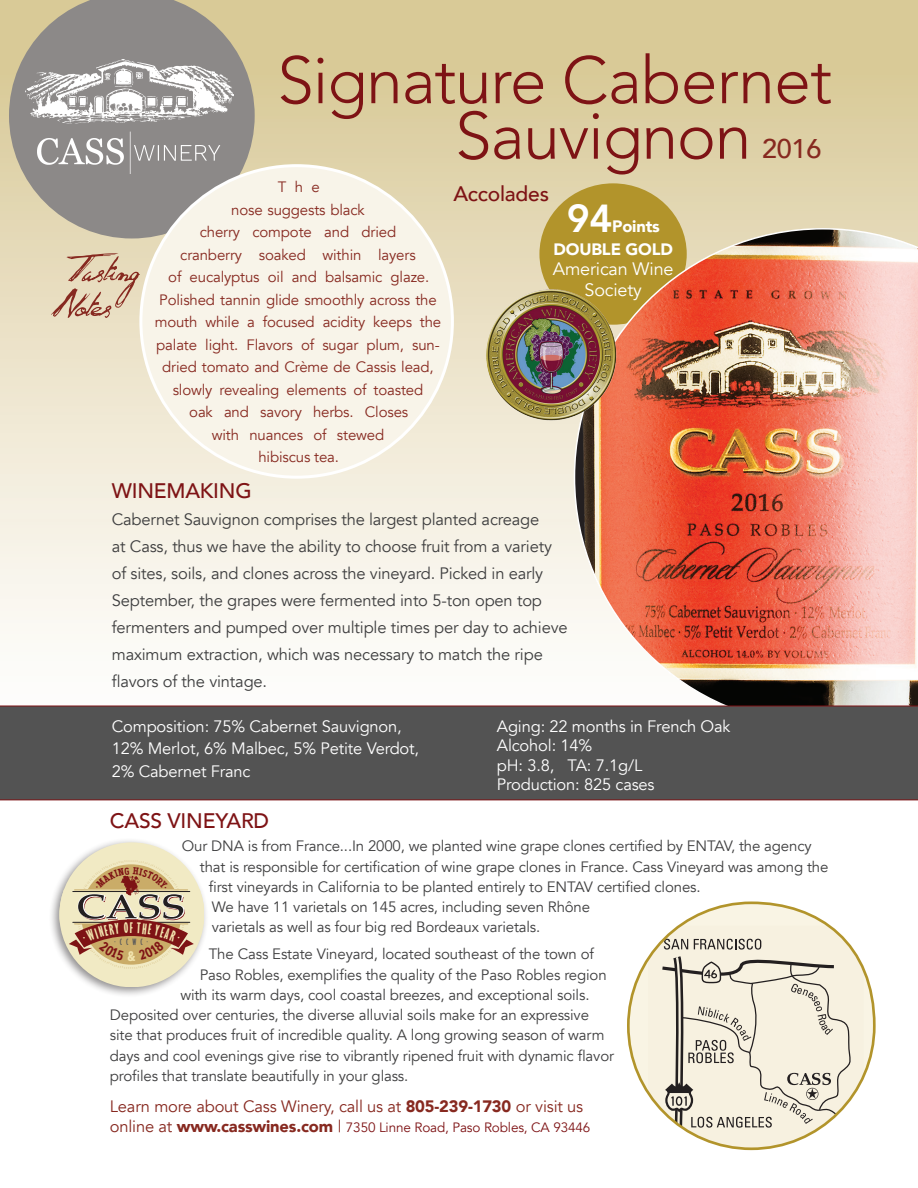
<style>
.page{position:relative;width:918px;height:1188px;background:#fff}
.page>*{position:absolute;margin:0;border:0;box-sizing:border-box;transform-origin:0 0}
.t1{font:300 66px "Avenir";letter-spacing:-.02em;color:#7e1315}
.t2{font:800 39px "Avenir";color:#fff}
.t3{font:500 27px "Avenir";color:#872920}
.t4{font:500 21px "Avenir";letter-spacing:-.01em;color:#7e1315}
.t5{font:18px/20.4px "Avenir";letter-spacing:-.01em;color:#fff;text-align:center}
.t6{font:16.5px/27px "Avenir";letter-spacing:-.01em;color:#3e3e3f}
.t7{font:16.5px "Avenir";letter-spacing:-.01em;color:#fff}
.t8{font:16.5px "Avenir";letter-spacing:-.01em;color:#872920}
.t9{font:900 16.5px "Avenir";letter-spacing:-.01em;color:#fff}
.t10{font:15px "Avenir";letter-spacing:-.01em;color:#3e3e3f}
.taste_note_in_circle{font:15px/22.5px "Avenir";letter-spacing:-.01em;color:#872920;text-align:center}
.t11{font:13.5px "Avenir";letter-spacing:-.01em;color:#7e1315}
.t12{font:700 extra-condensed 13.5px "Gill Sans";color:#f2e5af}
.t13{font:700 extra-condensed 7.95px "Gill Sans";color:#57585a}
.s1{font-weight:900}
.s2{font-size:16.5px;color:#872920}
.s3{font-weight:900;font-size:16.5px;color:#872920}
</style>
<div class="page">
<div style="left:0;top:0;width:918px;height:755px;background:linear-gradient(to bottom,#d7c691,#fff)"></div>
<div style="left:628px;top:903px;width:246px;height:246px;background:#f9f4e4;border-radius:50%"></div>
<svg style="left:648px;top:926px;width:216px;height:223px"></svg>
<svg style="left:659px;top:939px;width:195px;height:196px"></svg>
<svg style="left:9px;top:0;width:246px;height:238px;background:#a39d8f"></svg>
<svg style="left:51px;top:253px;width:89px;height:65px;background:#d6bca2"></svg>
<div style="left:48px;top:837px;width:161px;height:162px;background:#231f20;opacity:.5"></div>
<div style="left:59px;top:842px;width:145px;height:145px;background:#f1eac4;border-radius:72px"></div>
<div style="left:59px;top:890px;width:144px;height:34px;background:#f1eac4"></div>
<img style="left:26px;top:60px;width:207px;height:113px">
<div style="left:141px;top:166px;width:311px;height:311px;background:#f8f4e9;border-radius:50%"></div>
<div style="left:539px;top:183px;width:148px;height:142px;background:#b2942b;border-radius:50%"></div>
<img style="left:574px;top:228px;width:344px;height:478px">
<div style="left:0;top:706px;width:918px;height:94px;background:#535353"></div>
<img style="left:481px;top:287px;width:141px;height:135px">
<svg style="left:69px;top:863px;width:125px;height:106px"></svg>
<p class="t1" style="left:277px;top:41px;width:557px">Signature Cabernet</p>
<p class="t1" style="left:455px;top:97px;width:298px">Sauvignon</p>
<p class="t3" style="left:762px;top:125px;width:61px">2016</p>
<p class="taste_note_in_circle" style="left:155px;top:176px;width:288px">The<br>nose suggests black<br>cherry compote and dried<br>cranberry soaked within layers<br>of eucalyptus oil and balsamic glaze.<br>Polished tannin glide smoothly across the mouth while a focused acidity keeps the palate light. Flavors of sugar plum, sun&shy;dried tomato and Crème de Cassis lead, slowly revealing elements of toasted<br>oak and savory herbs. Closes<br>with nuances of stewed<br>hibiscus tea.</p>
<p class="t4" style="left:453px;top:175px;width:97px">Accolades</p>
<p class="t2" style="left:567px;top:188px;width:47px">94</p>
<p class="t9" style="left:612px;top:212px;width:49px">Points</p>
<p class="t9" style="left:553px;top:235px;width:121px">DOUBLE GOLD</p>
<p class="t5" style="left:553px;top:259px;width:122px">American Wine<br>Society</p>
<p class="t4" style="left:112px;top:473px;width:142px">WINEMAKING</p>
<p class="t6" style="left:112px;top:506px;width:457px">Cabernet Sauvignon comprises the largest planted acreage<br>at Cass, thus we have the ability to choose fruit from a variety of sites, soils, and clones across the vineyard. Picked in early September, the grapes were fermented into 5-ton open top fermenters and pumped over multiple times per day to achieve maximum extraction, which was necessary to match the ripe flavors of the vintage.</p>
<p class="t7" style="left:112px;top:716px;width:292px">Composition: 75% Cabernet Sauvignon,</p>
<p class="t7" style="left:112px;top:738px;width:309px">12% Merlot, 6% Malbec, 5% Petite Verdot,</p>
<p class="t7" style="left:112px;top:761px;width:140px">2% Cabernet Franc</p>
<p class="t7" style="left:497px;top:716px;width:235px">Aging: 22 months in French Oak</p>
<p class="t7" style="left:497px;top:735px;width:97px">Alcohol: 14%</p>
<p class="t7" style="left:497px;top:755px;width:147px">pH: 3.8, TA: 7.1g/L</p>
<p class="t7" style="left:497px;top:774px;width:159px">Production: 825 cases</p>
<h3 class="t4" style="left:110px;top:803px;width:161px">CASS VINEYARD</h3>
<p class="t10" style="left:182px;top:837px;width:631px">Our DNA is from France...In 2000, we planted wine grape clones certified by ENTAV, the agency</p>
<p class="t10" style="left:200px;top:858px;width:630px">that is responsible for certification of wine grape clones in France. Cass Vineyard was among the</p>
<p class="t10" style="left:209px;top:878px;width:493px">first vineyards in California to be planted entirely to ENTAV certified clones.</p>
<p class="t10" style="left:212px;top:898px;width:380px">We have 11 varietals on 145 acres, including seven Rhône</p>
<p class="t10" style="left:212px;top:918px;width:330px">varietals as well as four big red Bordeaux varietals.</p>
<p class="t10" style="left:209px;top:945px;width:387px">The Cass Estate Vineyard, located southeast of the town of</p>
<p class="t10" style="left:200px;top:966px;width:408px">Paso Robles, exemplifies the quality of the Paso Robles region</p>
<p class="t10" style="left:180px;top:986px;width:411px">with its warm days, cool coastal breezes, and exceptional soils.</p>
<p class="t10" style="left:110px;top:1006px;width:481px">Deposited over centuries, the diverse alluvial soils make for an expressive</p>
<p class="t10" style="left:110px;top:1026px;width:496px">site that produces fruit of incredible quality. A long growing season of warm</p>
<p class="t10" style="left:110px;top:1047px;width:506px">days and cool evenings give rise to vibrantly ripened fruit with dynamic flavor</p>
<p class="t10" style="left:110px;top:1067px;width:300px">profiles that translate beautifully in your glass.</p>
<p class="t12" style="left:130px;top:920px;width:5px">F</p>
<p class="t13" style="left:115px;top:938px;width:35px">·CCWC·</p>
<p class="t8" style="left:110px;top:1097px;width:475px">Learn more about Cass Winery, call us at <span class="s1">805-239-1730</span> or visit us</p>
<p class="t11" style="left:110px;top:1119px;width:482px"><span class="s2">online at</span> <span class="s3">www.casswines.com</span> <span class="s2">|</span> 7350 Linne Road, Paso Robles, CA 93446</p>
</div>
